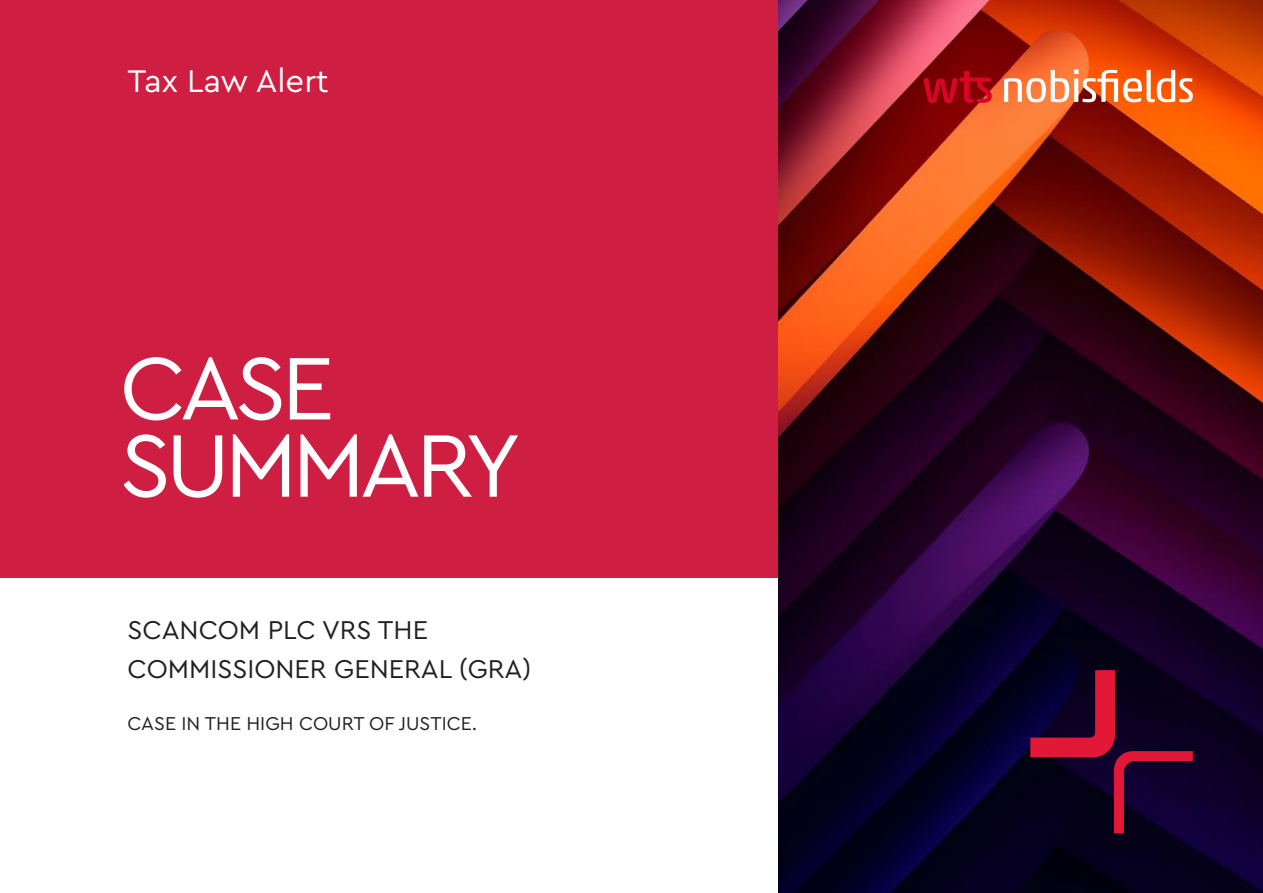
<style>
.page{position:relative;width:1263px;height:893px;background:#fff}
.page>*{position:absolute;margin:0;border:0;box-sizing:border-box;transform-origin:0 0}
.t1{font:92.85px/77.2px "Cera Pro";letter-spacing:-.06em;color:#fff}
.t2{font:32.7px "Cera Pro";color:#fff}
.t3{font:27px/39px "Cera Pro";color:#231f20}
.t4{font:19.5px "Cera Pro";color:#231f20}
</style>
<div class="page">
<img style="left:777px;top:0;width:486px;height:893px">
<div style="left:0;top:0;width:777px;height:893px;background:#ce1e41"></div>
<div style="left:0;top:578px;width:777px;height:315px;background:#fff"></div>
<svg style="left:923px;top:71px;width:69px;height:32px;background:#a20311"></svg>
<svg style="left:1004px;top:69px;width:189px;height:33px"></svg>
<svg style="left:1030px;top:670px;width:163px;height:163px;background:#2d0426"></svg>
<p class="t2" style="left:128px;top:59px;width:203px">Tax Law Alert</p>
<h1 class="t1" style="left:120px;top:346px;width:404px">CASE<br>SUMMARY</h1>
<p class="t3" style="left:128px;top:610px;width:405px">SCANCOM PLC VRS THE<br>COMMISSIONER GENERAL (GRA)</p>
<p class="t4" style="left:128px;top:711px;width:351px">CASE IN THE HIGH COURT OF JUSTICE.</p>
</div>
